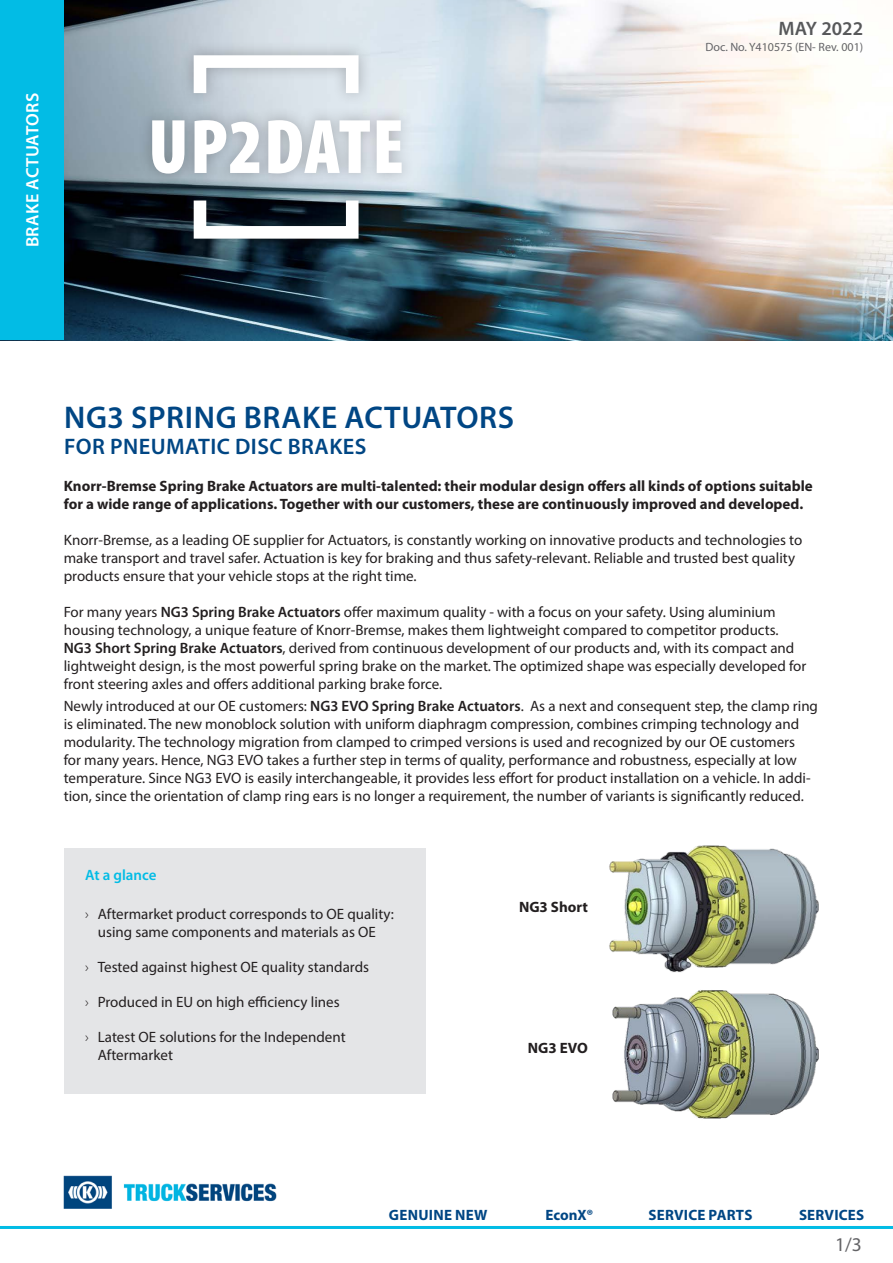
<style>
.page{position:relative;width:893px;height:1263px;background:#fff}
.page>*{position:absolute;margin:0;border:0;box-sizing:border-box;transform-origin:0 0}
.t1{font:900 condensed 78px "Myriad Pro";letter-spacing:.01em;color:#fff}
.HEADLINE{font:600 31.5px "Myriad Pro";letter-spacing:.02em;color:#004684}
.HEADLINE-2{font:600 22.5px "Myriad Pro";letter-spacing:.02em;color:#004684}
.t2{font:600 19.5px "Myriad Pro";color:#57585a}
.t3{font:19.5px "Myriad Pro";color:#636366}
.t4{font:600 18px "Myriad Pro";letter-spacing:.02em;color:#fff}
.BODY_Text{font:15px/18px "Myriad Pro";color:#231f20}
.BODY_Text-2{font:700 15px/18px "Myriad Pro";color:#231f20}
.t5{font:700 15px "Myriad Pro";letter-spacing:.015em;color:#004684}
.Light_Blue_BODY_text{font:600 15px "Myriad Pro";color:#02bce5}
.t6{font:12px "Myriad Pro";color:#636366}
.s1{font-weight:600}
.s2{font-weight:300}
</style>
<div class="page">
<img style="left:64px;top:1176px;width:213px;height:32px">
<hr style="left:0;top:1226px;width:893px;height:3px;background:#02bce5">
<img style="left:64px;top:0;width:829px;height:340px">
<div style="left:0;top:0;width:64px;height:340px;background:#02bce5"></div>
<div style="left:138px;top:41px;width:277px;height:212px;background:#231f20;opacity:.3"></div>
<div style="left:194px;top:194px;width:165px;height:45px;border:13px solid #fff"></div>
<div style="left:194px;top:55px;width:165px;height:44px;border:13px solid #fff"></div>
<img style="left:609px;top:845px;width:210px;height:123px">
<img style="left:612px;top:968px;width:207px;height:151px">
<div style="left:64px;top:848px;width:361px;height:245px;background:#e4e5e7"></div>
<p class="t4" style="left:21px;top:247px;width:156px;rotate:-90deg">BRAKE ACTUATORS</p>
<h1 class="t1" style="left:148px;top:104px;width:258px">UP2DATE</h1>
<h3 class="t2" style="left:778px;top:16px;width:86px">MAY 2022</h3>
<p class="t6" style="left:705px;top:40px;width:159px">Doc. No. Y410575 (EN- Rev. 001)</p>
<p class="HEADLINE" style="left:64px;top:397px;width:451px">NG3 SPRING BRAKE ACTUATORS</p>
<p class="HEADLINE-2" style="left:64px;top:432px;width:304px">FOR PNEUMATIC DISC BRAKES</p>
<p class="BODY_Text-2" style="left:64px;top:477px;width:750px">Knorr-Bremse Spring Brake Actuators are multi-talented: their modular design offers all kinds of options suitable for a wide range of applications. Together with our customers, these are continuously improved and developed.</p>
<p class="BODY_Text" style="left:64px;top:530px;width:740px">Knorr-Bremse, as a leading OE supplier for Actuators, is constantly working on innovative products and technologies to make transport and travel safer. Actuation is key for braking and thus safety-relevant. Reliable and trusted best quality products ensure that your vehicle stops at the right time.</p>
<p class="BODY_Text" style="left:64px;top:602px;width:744px">For many years <span class="s1">NG3 Spring Brake Actuators</span> offer maximum quality - with a focus on your safety. Using aluminium housing technology, a unique feature of Knorr-Bremse, makes them lightweight compared to competitor products.<br><span class="s1">NG3 Short Spring Brake Actuators</span>, derived from continuous development of our products and, with its compact and lightweight design, is the most powerful spring brake on the market. The optimized shape was especially developed for front steering axles and offers additional parking brake force.</p>
<p class="BODY_Text" style="left:64px;top:697px;width:756px">Newly introduced at our OE customers: <span class="s1">NG3 EVO Spring Brake Actuators</span>. As a next and consequent step, the clamp ring is eliminated. The new monoblock solution with uniform diaphragm compression, combines crimping technology and modularity. The technology migration from clamped to crimped versions is used and recognized by our OE customers<br>for many years. Hence, NG3 EVO takes a further step in terms of quality, performance and robustness, especially at low temperature. Since NG3 EVO is easily interchangeable, it provides less effort for product installation on a vehicle. In addi&shy;tion, since the orientation of clamp ring ears is no longer a requirement, the number of variants is significantly reduced.</p>
<p class="Light_Blue_BODY_text" style="left:85px;top:866px;width:73px">At a glance</p>
<p class="BODY_Text" style="left:85px;top:905px;width:310px;text-align:center"><span class="s2">›</span> Aftermarket product corresponds to OE quality: using same components and materials as OE</p>
<p class="BODY_Text" style="left:85px;top:958px;width:286px"><span class="s2">›</span> Tested against highest OE quality standards</p>
<p class="BODY_Text" style="left:85px;top:993px;width:256px"><span class="s2">›</span> Produced in EU on high efficiency lines</p>
<p class="BODY_Text" style="left:98px;top:1028px;width:249px;text-indent:-13px"><span class="s2">›</span> Latest OE solutions for the Independent<br>Aftermarket</p>
<p class="BODY_Text-2" style="left:519px;top:898px;width:70px">NG3 Short</p>
<p class="BODY_Text-2" style="left:528px;top:1039px;width:62px">NG3 EVO</p>
<p class="t5" style="left:389px;top:1206px;width:100px">GENUINE NEW</p>
<p class="t5" style="left:545px;top:1206px;width:49px">EconX®</p>
<p class="t5" style="left:648px;top:1206px;width:105px">SERVICE PARTS</p>
<p class="t5" style="left:799px;top:1206px;width:67px">SERVICES</p>
<h3 class="t3" style="left:835px;top:1232px;width:28px">1/3</h3>
</div>
